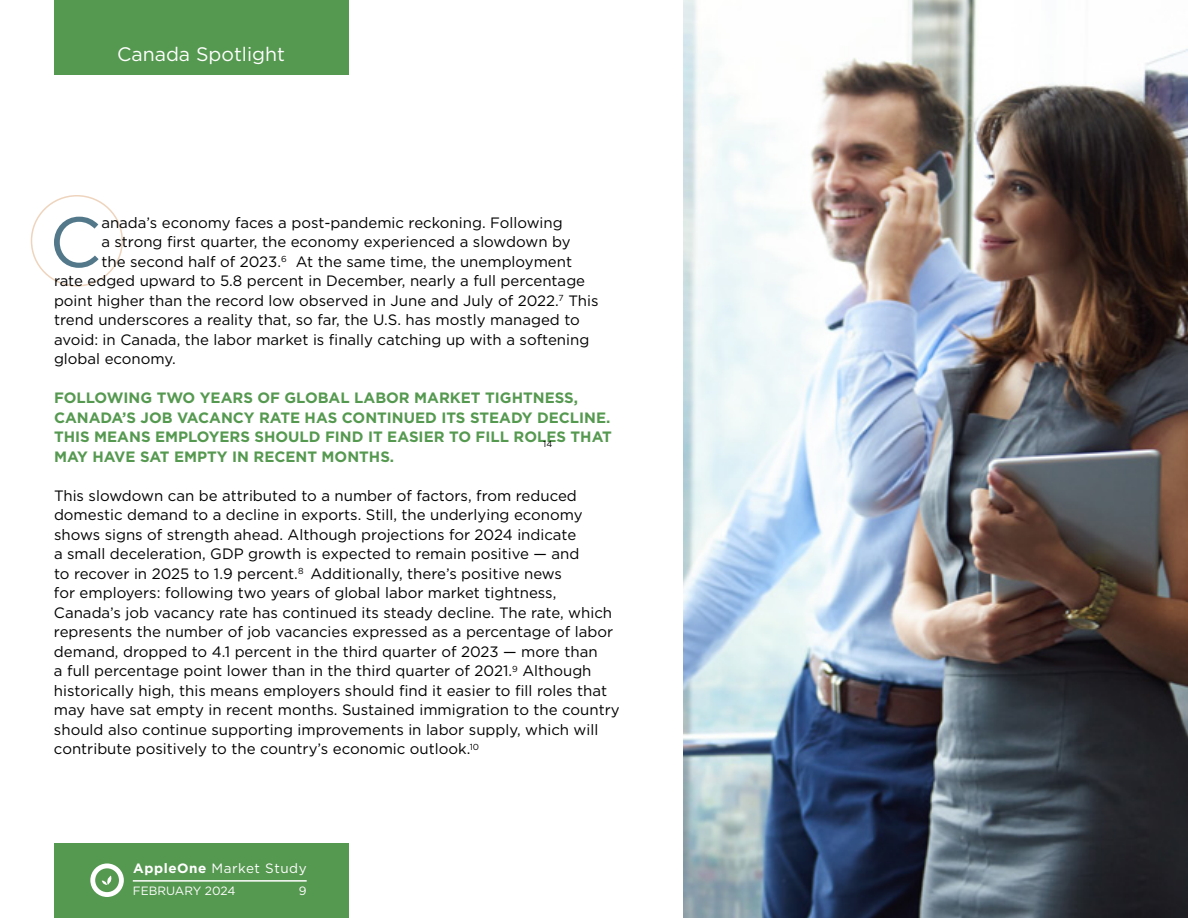
<style>
.page{position:relative;width:1188px;height:918px;background:#fff}
.page>*{position:absolute;margin:0;border:0;box-sizing:border-box;transform-origin:0 0}
.t1{font:70.65px "Gotham";color:#52788a}
.t2{font:19.5px "Gotham";color:#fff}
.t3{font:15px/19.5px "Gotham";color:#000}
.t4{font:700 15px/19.5px "Gotham";color:#559950}
.t5{font:13.5px "Gotham";letter-spacing:.04em;color:#fff}
.t6{font:12px "Gotham";color:#fff}
.t7{font:8.7px "Gotham";color:#000}
.s1{font-weight:700}
</style>
<div class="page">
<img style="left:683px;top:0;width:505px;height:918px">
<div style="left:54px;top:844px;width:294px;height:74px;background:#559850"></div>
<div style="left:54px;top:0;width:294px;height:74px;background:#559850"></div>
<div style="left:31px;top:195px;width:92px;height:92px;border:2px solid #eed4bd;border-radius:50%"></div>
<hr style="left:133px;top:880px;width:174px;height:2px;background:#fff">
<svg style="left:90px;top:863px;width:34px;height:34px"></svg>
<h2 class="t2" style="left:117px;top:42px;width:170px">Canada Spotlight</h2>
<h1 class="t1" style="left:49px;top:197px;width:54px">C</h1>
<p class="t3" style="left:101px;top:213px;width:463px">anada’s economy faces a post-pandemic reckoning. Following</p>
<p class="t3" style="left:101px;top:232px;width:471px">a strong first quarter, the economy experienced a slowdown by</p>
<p class="t3" style="left:101px;top:252px;width:472px">the second half of 2023.<sup>6</sup> At the same time, the unemployment</p>
<p class="t3" style="left:54px;top:271px;width:533px">rate edged upward to 5.8 percent in December, nearly a full percentage</p>
<p class="t3" style="left:54px;top:291px;width:546px">point higher than the record low observed in June and July of 2022.<sup>7</sup> This</p>
<p class="t3" style="left:54px;top:310px;width:527px">trend underscores a reality that, so far, the U.S. has mostly managed to</p>
<p class="t3" style="left:54px;top:330px;width:537px">avoid: in Canada, the labor market is finally catching up with a softening</p>
<p class="t3" style="left:54px;top:349px;width:123px">global economy.</p>
<p class="t4" style="left:54px;top:388px;width:559px">FOLLOWING TWO YEARS OF GLOBAL LABOR MARKET TIGHTNESS, CANADA’S JOB VACANCY RATE HAS CONTINUED ITS STEADY DECLINE.<br>THIS MEANS EMPLOYERS SHOULD FIND IT EASIER TO FILL ROLES THAT MAY HAVE SAT EMPTY IN RECENT MONTHS.</p>
<p class="t3" style="left:54px;top:486px;width:567px">This slowdown can be attributed to a number of factors, from reduced domestic demand to a decline in exports. Still, the underlying economy shows signs of strength ahead. Although projections for 2024 indicate<br>a small deceleration, GDP growth is expected to remain positive — and<br>to recover in 2025 to 1.9 percent.<sup>8</sup> Additionally, there’s positive news<br>for employers: following two years of global labor market tightness, Canada’s job vacancy rate has continued its steady decline. The rate, which represents the number of job vacancies expressed as a percentage of labor demand, dropped to 4.1 percent in the third quarter of 2023 — more than<br>a full percentage point lower than in the third quarter of 2021.<sup>9</sup> Although historically high, this means employers should find it easier to fill roles that may have sat empty in recent months. Sustained immigration to the country should also continue supporting improvements in labor supply, which will contribute positively to the country’s economic outlook.<sup>10</sup></p>
<p class="t7" style="left:543px;top:438px;width:10px">14</p>
<p class="t5" style="left:133px;top:860px;width:175px"><span class="s1">AppleOne</span> Market Study</p>
<p class="t6" style="left:133px;top:883px;width:104px">FEBRUARY 2024</p>
<p class="t6" style="left:299px;top:883px;width:9px">9</p>
</div>
